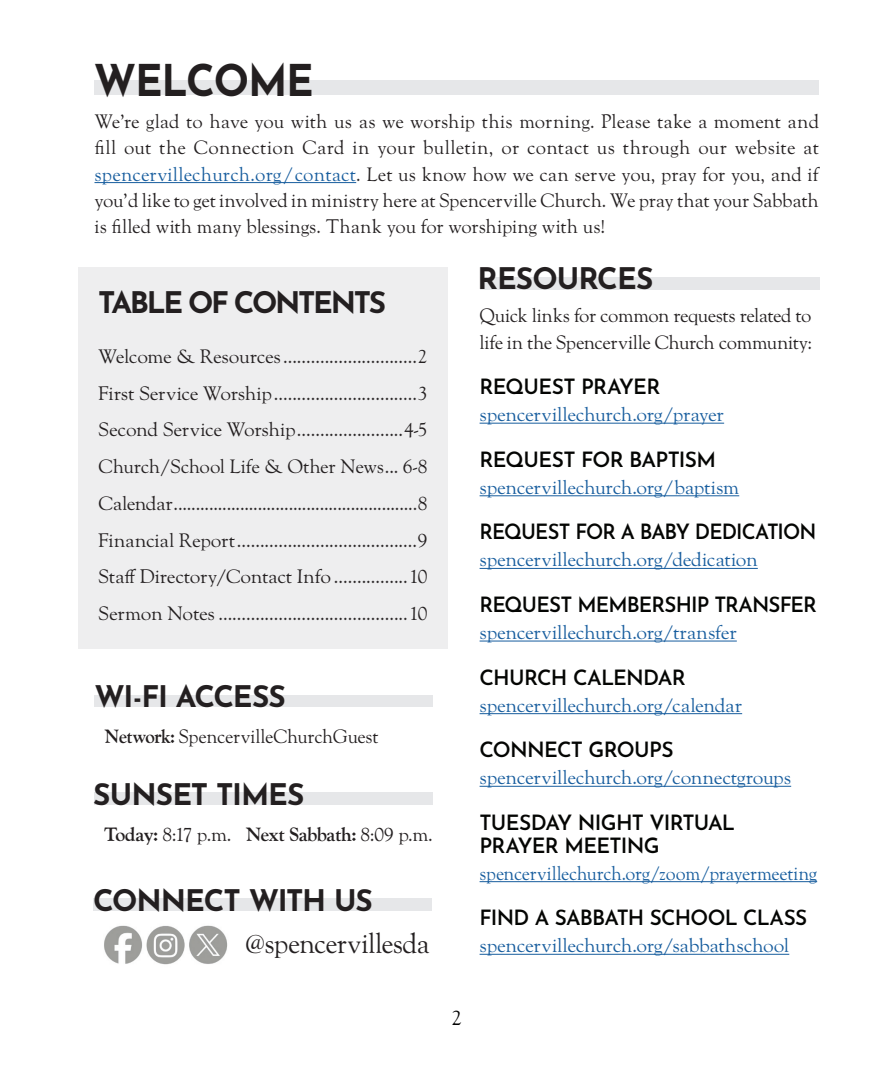
<style>
.page{position:relative;width:882px;height:1071px;background:#fff}
.page>*{position:absolute;margin:0;border:0;box-sizing:border-box;transform-origin:0 0}
.t1{font:700 43.75px "Josefin Sans";letter-spacing:-.03em;color:#231f20;scale:.95 1}
.t2{font:700 29.75px "Josefin Sans";letter-spacing:-.045em;color:#231f20}
.t3{font:700 29.75px "Josefin Sans";letter-spacing:-.08em;color:#231f20}
.t4{font:28px "LTC Goudy Oldstyle Pro";letter-spacing:-.02em;color:#231f20;scale:.95 1}
.t5{font:600 21px/22.8px "Josefin Sans";letter-spacing:-.04em;color:#040503}
.t6{font:600 21px "Josefin Sans";letter-spacing:-.04em;color:#040503;scale:.96 1}
.t7{font:21px "LTC Goudy Oldstyle Pro";color:#000}
.t8{font:19.25px/36.8px "LTC Goudy Oldstyle Pro";letter-spacing:-.015em;color:#231f20;text-align:justify}
.t9{font:19.25px "LTC Goudy Oldstyle Pro";letter-spacing:-.015em;color:#175d9e}
.t10{font:19.25px "LTC Goudy Oldstyle Pro";letter-spacing:-.015em;color:#175d9e;scale:.93 1}
.t11{font:700 19.25px "LTC Goudy Oldstyle Pro";letter-spacing:-.01em;color:#231f20}
.t12{font:19.25px "LTC Goudy Oldstyle Pro";letter-spacing:-.015em;color:#231f20;scale:.95 1}
.s1{color:#175d9e}
.s2{font-weight:700}
.s3{font-weight:400}
</style>
<div class="page">
<div style="left:79px;top:267px;width:369px;height:382px;background:#eeeeef"></div>
<div style="left:94px;top:80px;width:725px;height:14px;background:#e6e7e9"></div>
<hr style="left:94px;top:182px;width:262px;height:1px;background:#175d9e">
<div style="left:94px;top:695px;width:339px;height:12px;background:#e6e7e9"></div>
<hr style="left:480px;top:423px;width:244px;height:1px;background:#175d9e">
<hr style="left:480px;top:495px;width:259px;height:1px;background:#175d9e">
<hr style="left:480px;top:568px;width:278px;height:1px;background:#175d9e">
<hr style="left:480px;top:641px;width:257px;height:1px;background:#175d9e">
<hr style="left:480px;top:713px;width:262px;height:1px;background:#175d9e">
<hr style="left:480px;top:786px;width:311px;height:1px;background:#175d9e">
<hr style="left:480px;top:881px;width:337px;height:1px;background:#175d9e">
<hr style="left:480px;top:954px;width:309px;height:1px;background:#175d9e">
<div style="left:480px;top:277px;width:340px;height:13px;background:#e6e7e9"></div>
<img style="left:104px;top:925px;width:124px;height:40px">
<div style="left:94px;top:898px;width:338px;height:13px;background:#e6e7e9"></div>
<div style="left:94px;top:792px;width:339px;height:12px;background:#e6e7e9"></div>
<h1 class="t1" style="left:94px;top:41px;width:233px">WELCOME</h1>
<p class="t8" style="left:94px;top:109px;width:726px;line-height:26.2px">We’re glad to have you with us as we worship this morning. Please take a moment and fill out the Connection Card in your bulletin, or contact us through our website at <span class="s1">spencervillechurch.org/contact</span>. Let us know how we can serve you, pray for you, and if you’d like to get involved in ministry here at Spencerville Church. We pray that your Sabbath is filled with many blessings. Thank you for worshiping with us!</p>
<h2 class="t3" style="left:98px;top:276px;width:289px">TABLE OF CONTENTS</h2>
<p class="t8" style="left:98px;top:338px;width:331px">Welcome &amp; Resources.............................2<br>First Service Worship...............................3<br>Second Service Worship.......................4-5<br>Church/School Life &amp; Other News... 6-8<br>Calendar.......................................................8<br>Financial Report.......................................9<br>Staff Directory/Contact Info ................10<br>Sermon Notes .........................................10</p>
<h2 class="t2" style="left:94px;top:670px;width:193px">WI-FI ACCESS</h2>
<p class="t12" style="left:104px;top:725px;width:290px"><span class="s2">Network:</span> SpencervilleChurchGuest</p>
<h2 class="t2" style="left:93px;top:768px;width:213px">SUNSET TIMES</h2>
<p class="t11" style="left:104px;top:823px;width:330px">Today: <span class="s3">8:17 p.m.</span> Next Sabbath: <span class="s3">8:09 p.m.</span></p>
<h2 class="t2" style="left:93px;top:874px;width:281px">CONNECT WITH US</h2>
<h3 class="t4" style="left:245px;top:927px;width:196px">@spencervillesda</h3>
<h2 class="t2" style="left:478px;top:252px;width:177px">RESOURCES</h2>
<p class="t8" style="left:480px;top:303px;width:334px;line-height:26.2px">Quick links for common requests related to life in the Spencerville Church community:</p>
<p class="t5" style="left:480px;top:373px;width:182px">REQUEST PRAYER</p>
<p class="t9" style="left:480px;top:403px;width:246px">spencervillechurch.org/prayer</p>
<p class="t5" style="left:480px;top:445px;width:238px">REQUEST FOR BAPTISM</p>
<p class="t9" style="left:480px;top:476px;width:261px">spencervillechurch.org/baptism</p>
<p class="t6" style="left:480px;top:514px;width:353px">REQUEST FOR A BABY DEDICATION</p>
<p class="t9" style="left:480px;top:549px;width:280px">spencervillechurch.org/dedication</p>
<p class="t5" style="left:480px;top:590px;width:339px">REQUEST MEMBERSHIP TRANSFER</p>
<p class="t9" style="left:480px;top:621px;width:259px">spencervillechurch.org/transfer</p>
<p class="t5" style="left:480px;top:663px;width:208px">CHURCH CALENDAR</p>
<p class="t9" style="left:480px;top:694px;width:264px">spencervillechurch.org/calendar</p>
<p class="t5" style="left:480px;top:736px;width:195px">CONNECT GROUPS</p>
<p class="t9" style="left:480px;top:767px;width:313px">spencervillechurch.org/connectgroups</p>
<p class="t5" style="left:480px;top:808px;width:257px">TUESDAY NIGHT VIRTUAL<br>PRAYER MEETING</p>
<p class="t10" style="left:480px;top:862px;width:364px">spencervillechurch.org/zoom/prayermeeting</p>
<p class="t5" style="left:480px;top:904px;width:329px">FIND A SABBATH SCHOOL CLASS</p>
<p class="t9" style="left:480px;top:935px;width:311px">spencervillechurch.org/sabbathschool</p>
<p class="t7" style="left:452px;top:1006px;width:12px">2</p>
</div>
